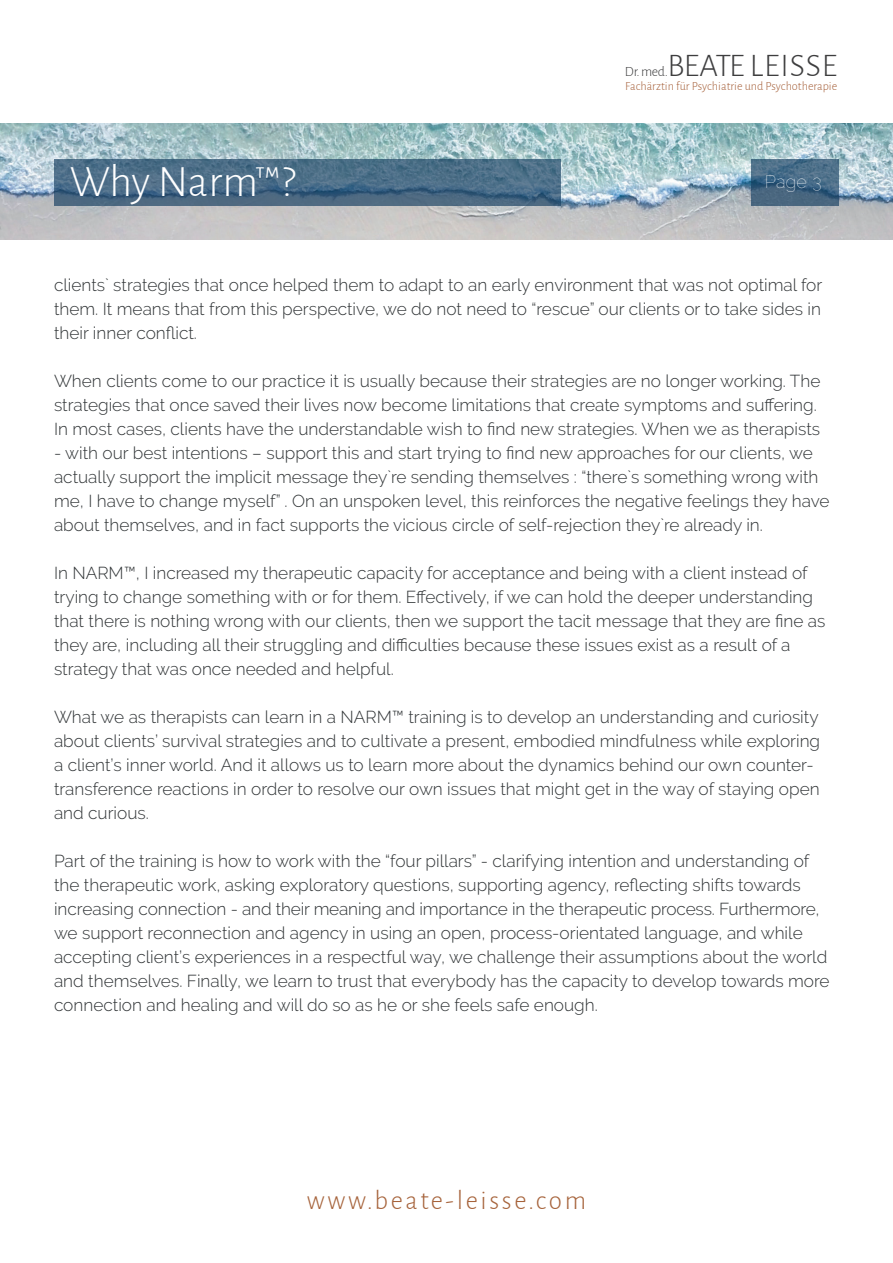
<style>
.page{position:relative;width:893px;height:1263px;background:#fff}
.page>*{position:absolute;margin:0;border:0;box-sizing:border-box;transform-origin:0 0}
.t1{font:300 45px "Alegreya Sans";letter-spacing:-.01em;color:#fff}
.t2{font:300 33px "Alegreya Sans";letter-spacing:.025em;color:#3e3e3f}
.t3{font:300 27px "Alegreya Sans";letter-spacing:.1em;color:#a6633b}
.t4{font:100 18px "Raleway";color:#fff}
.t5{font:300 17.25px/24px "Raleway";color:#303436}
.t6{font:300 14.1px "Alegreya Sans";color:#3e3e3f}
.t7{font:300 12.3px "Alegreya Sans";color:#a6613b}
</style>
<div class="page">
<img style="left:0;top:124px;width:893px;height:115px">
<svg style="left:54px;top:159px;width:506px;height:46px;background:#496b85"></svg>
<svg style="left:752px;top:159px;width:87px;height:46px;background:#456883"></svg>
<p class="t6" style="left:625px;top:62px;width:44px">Dr. med.</p>
<h2 class="t2" style="left:668px;top:44px;width:171px">BEATE LEISSE</h2>
<p class="t7" style="left:625px;top:78px;width:213px">Fachärztin für Psychiatrie und Psychotherapie</p>
<h1 class="t1" style="left:70px;top:153px;width:227px">Why Narm™?</h1>
<p class="t4" style="left:765px;top:172px;width:58px">Page 3</p>
<p class="t5" style="left:54px;top:273px;width:770px;text-align:justify">clients` strategies that once helped them to adapt to an early environment that was not optimal for them. It means that from this perspective, we do not need to “rescue” our clients or to take sides in their inner conflict.</p>
<p class="t5" style="left:54px;top:369px;width:768px">When clients come to our practice it is usually because their strategies are no longer working. The strategies that once saved their lives now become limitations that create symptoms and suffering.<br>In most cases, clients have the understandable wish to find new strategies. When we as therapists</p>
<p class="t5" style="left:54px;top:441px;width:777px">- with our best intentions – support this and start trying to find new approaches for our clients, we actually support the implicit message they`re sending themselves : “there`s something wrong with me, I have to change myself” . On an unspoken level, this reinforces the negative feelings they have about themselves, and in fact supports the vicious circle of self-rejection they`re already in.</p>
<p class="t5" style="left:54px;top:561px;width:773px">In NARM™, I increased my therapeutic capacity for acceptance and being with a client instead of trying to change something with or for them. Effectively, if we can hold the deeper understanding that there is nothing wrong with our clients, then we support the tacit message that they are fine as they are, including all their struggling and difficulties because these issues exist as a result of a strategy that was once needed and helpful.</p>
<p class="t5" style="left:54px;top:705px;width:768px">What we as therapists can learn in a NARM™ training is to develop an understanding and curiosity about clients’ survival strategies and to cultivate a present, embodied mindfulness while exploring a client’s inner world. And it allows us to learn more about the dynamics behind our own counter&shy;transference reactions in order to resolve our own issues that might get in the way of staying open and curious.</p>
<p class="t5" style="left:54px;top:849px;width:777px">Part of the training is how to work with the “four pillars” - clarifying intention and understanding of the therapeutic work, asking exploratory questions, supporting agency, reflecting shifts towards increasing connection - and their meaning and importance in the therapeutic process. Furthermore, we support reconnection and agency in using an open, process-orientated language, and while accepting client’s experiences in a respectful way, we challenge their assumptions about the world and themselves. Finally, we learn to trust that everybody has the capacity to develop towards more connection and healing and will do so as he or she feels safe enough.</p>
<h3 class="t3" style="left:307px;top:1183px;width:281px">www.beate-leisse.com</h3>
</div>
